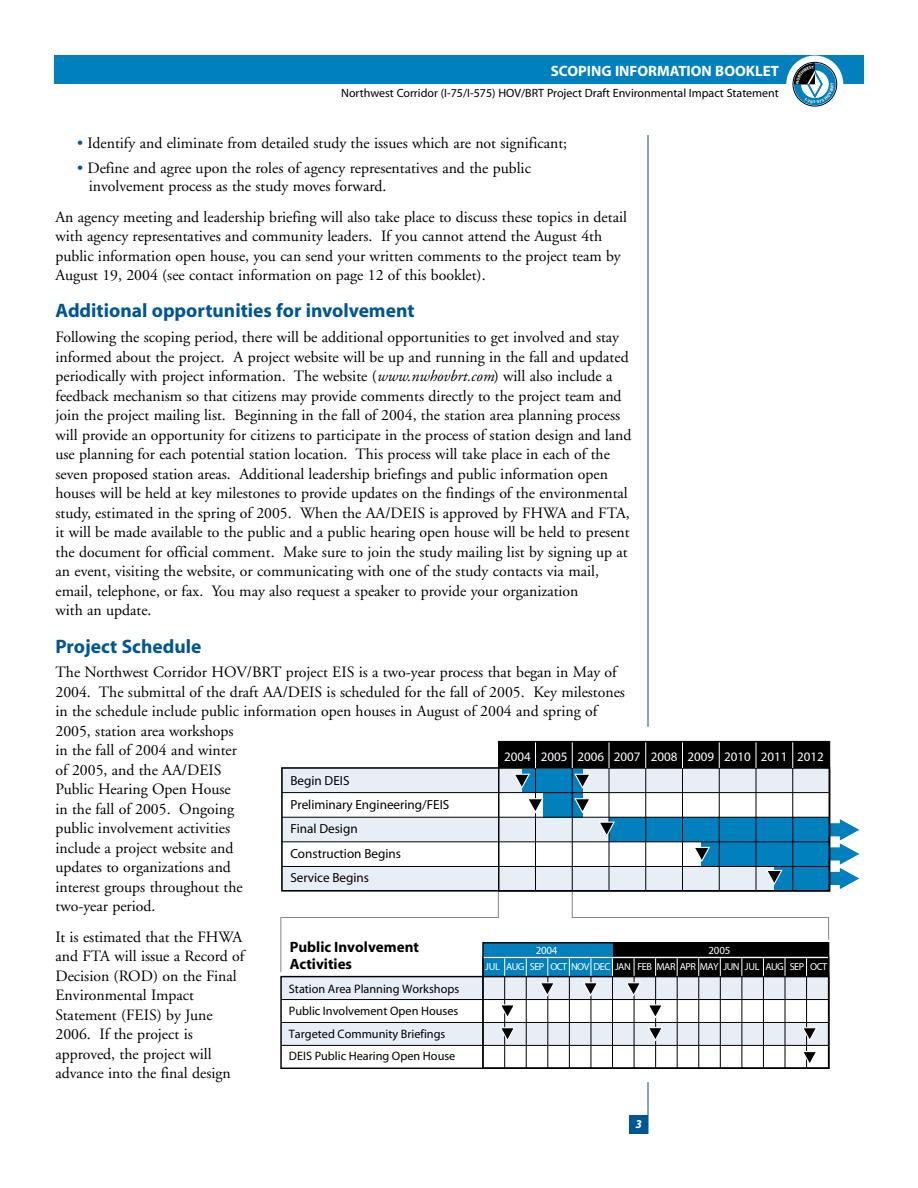
<style>
.page{position:relative;width:918px;height:1188px;background:#fff}
.page>*{position:absolute;margin:0;border:0;box-sizing:border-box;transform-origin:0 0}
.t1{font:700 19.5px "Myriad";color:#005692}
.t2{font:15.75px/19.5px "Adobe Garamond";color:#000}
.t3{font:700 15px/16.5px "Myriad";color:#000}
.t4{font:700 15px "Myriad";color:#fff}
.t5{font:13.2px/24.2px "Myriad";color:#000}
.t6{font:13.05px "Myriad";color:#fff}
.t7{font:12.3px/22.5px "Myriad";color:#000}
.t8{font:12px "Myriad";color:#000}
.t9{font:italic 700 12px "Myriad";color:#fff}
.t10{font:10.95px "Myriad";letter-spacing:-.02em;color:#fff}
.t11{font:10.2px "Myriad";letter-spacing:-.05em;color:#fff}
.s1{color:#005692}
.s2{font-style:italic}
</style>
<div class="page">
<hr style="left:648px;top:135px;width:1px;height:999px;background:#005692">
<div style="left:54px;top:55px;width:810px;height:29px;background:#0080bd"></div>
<div style="left:786px;top:56px;width:57px;height:56px;background:#fff;border-radius:50%"></div>
<svg style="left:794px;top:63px;width:42px;height:42px"></svg>
<div style="left:793px;top:62px;width:44px;height:44px;border:1px solid #000;border-radius:50%"></div>
<div style="left:630px;top:1116px;width:18px;height:18px;background:#005692"></div>
<div style="left:247px;top:727px;width:651px;height:354px;background:#fff"></div>
<svg style="left:280px;top:892px;width:549px;height:81px"></svg>
<div style="left:281px;top:977px;width:547px;height:23px;background:#e8eef6"></div>
<div style="left:483px;top:943px;width:345px;height:33px;background:#000"></div>
<div style="left:483px;top:943px;width:130px;height:33px;background:#0080bd"></div>
<div style="left:281px;top:1022px;width:547px;height:24px;background:#e8eef6"></div>
<svg style="left:504px;top:959px;width:1px;height:17px"></svg>
<hr style="left:504px;top:977px;width:1px;height:91px;background:#000">
<svg style="left:526px;top:959px;width:1px;height:17px"></svg>
<hr style="left:526px;top:977px;width:1px;height:91px;background:#000">
<hr style="left:547px;top:977px;width:1px;height:91px;background:#000">
<svg style="left:569px;top:959px;width:1px;height:17px"></svg>
<hr style="left:569px;top:977px;width:1px;height:91px;background:#000">
<hr style="left:591px;top:977px;width:1px;height:91px;background:#000">
<svg style="left:612px;top:959px;width:1px;height:17px"></svg>
<hr style="left:612px;top:977px;width:1px;height:91px;background:#000">
<hr style="left:634px;top:977px;width:1px;height:91px;background:#000">
<svg style="left:655px;top:959px;width:1px;height:17px"></svg>
<hr style="left:655px;top:977px;width:1px;height:91px;background:#000">
<svg style="left:677px;top:959px;width:1px;height:17px"></svg>
<hr style="left:677px;top:977px;width:1px;height:91px;background:#000">
<svg style="left:698px;top:959px;width:1px;height:17px"></svg>
<hr style="left:698px;top:977px;width:1px;height:91px;background:#000">
<svg style="left:720px;top:959px;width:1px;height:17px"></svg>
<hr style="left:720px;top:977px;width:1px;height:91px;background:#000">
<svg style="left:742px;top:959px;width:1px;height:17px"></svg>
<hr style="left:742px;top:977px;width:1px;height:91px;background:#000">
<svg style="left:763px;top:959px;width:1px;height:17px"></svg>
<hr style="left:763px;top:977px;width:1px;height:91px;background:#000">
<svg style="left:785px;top:959px;width:1px;height:17px"></svg>
<hr style="left:785px;top:977px;width:1px;height:91px;background:#000">
<svg style="left:806px;top:959px;width:1px;height:17px"></svg>
<hr style="left:806px;top:977px;width:1px;height:91px;background:#000">
<hr style="left:281px;top:999px;width:547px;height:1px;background:#000">
<hr style="left:281px;top:1022px;width:547px;height:1px;background:#000">
<hr style="left:281px;top:1045px;width:547px;height:1px;background:#000">
<hr style="left:483px;top:957px;width:346px;height:1px;background:#fff">
<div style="left:482px;top:942px;width:347px;height:127px;border:1px solid #000"></div>
<div style="left:280px;top:976px;width:549px;height:93px;border:1px solid #000"></div>
<svg style="left:501px;top:1004px;width:12px;height:15px"></svg>
<svg style="left:539px;top:958px;width:17px;height:39px"></svg>
<svg style="left:582px;top:958px;width:17px;height:39px"></svg>
<svg style="left:625px;top:958px;width:17px;height:39px"></svg>
<svg style="left:500px;top:1027px;width:15px;height:15px"></svg>
<svg style="left:649px;top:1004px;width:12px;height:15px"></svg>
<svg style="left:648px;top:1027px;width:15px;height:15px"></svg>
<svg style="left:802px;top:1027px;width:15px;height:15px"></svg>
<svg style="left:804px;top:1050px;width:12px;height:16px"></svg>
<div style="left:282px;top:768px;width:547px;height:25px;background:#e8eef6"></div>
<div style="left:499px;top:742px;width:330px;height:25px;background:#000"></div>
<div style="left:282px;top:817px;width:547px;height:25px;background:#e8eef6"></div>
<div style="left:282px;top:866px;width:547px;height:25px;background:#e8eef6"></div>
<div style="left:609px;top:817px;width:220px;height:25px;background:#0080bd"></div>
<div style="left:522px;top:769px;width:61px;height:23px;background:#0080bd"></div>
<div style="left:544px;top:792px;width:39px;height:26px;background:#0080bd"></div>
<div style="left:702px;top:842px;width:127px;height:25px;background:#0080bd"></div>
<div style="left:775px;top:866px;width:54px;height:25px;background:#0080bd"></div>
<svg style="left:815px;top:819px;width:44px;height:70px"></svg>
<div style="left:281px;top:767px;width:549px;height:125px;border:2px solid #000"></div>
<svg style="left:792px;top:743px;width:1px;height:25px"></svg>
<hr style="left:792px;top:768px;width:1px;height:123px;background:#000">
<svg style="left:756px;top:743px;width:1px;height:25px"></svg>
<hr style="left:756px;top:768px;width:1px;height:123px;background:#000">
<svg style="left:719px;top:743px;width:1px;height:25px"></svg>
<hr style="left:719px;top:768px;width:1px;height:123px;background:#000">
<svg style="left:682px;top:743px;width:1px;height:25px"></svg>
<hr style="left:682px;top:768px;width:1px;height:123px;background:#000">
<svg style="left:645px;top:743px;width:1px;height:25px"></svg>
<hr style="left:645px;top:768px;width:1px;height:123px;background:#000">
<svg style="left:609px;top:743px;width:1px;height:25px"></svg>
<hr style="left:609px;top:768px;width:1px;height:123px;background:#000">
<hr style="left:572px;top:768px;width:1px;height:123px;background:#000">
<hr style="left:535px;top:768px;width:1px;height:123px;background:#000">
<hr style="left:282px;top:792px;width:547px;height:1px;background:#000">
<hr style="left:282px;top:817px;width:547px;height:1px;background:#000">
<hr style="left:282px;top:841px;width:547px;height:1px;background:#000">
<hr style="left:282px;top:866px;width:547px;height:1px;background:#000">
<div style="left:498px;top:741px;width:332px;height:151px;border:1px solid #000"></div>
<svg style="left:512px;top:742px;width:24px;height:47px"></svg>
<svg style="left:572px;top:742px;width:20px;height:47px"></svg>
<svg style="left:574px;top:798px;width:15px;height:16px"></svg>
<svg style="left:599px;top:821px;width:16px;height:16px"></svg>
<svg style="left:766px;top:869px;width:17px;height:17px"></svg>
<svg style="left:695px;top:846px;width:15px;height:17px"></svg>
<svg style="left:529px;top:798px;width:15px;height:16px"></svg>
<svg style="left:794px;top:63px;width:40px;height:40px"></svg>
<p class="t4" style="left:551px;top:65px;width:230px">SCOPING INFORMATION BOOKLET</p>
<p class="t8" style="left:341px;top:88px;width:439px">Northwest Corridor (I-75/I-575) HOV/BRT Project Draft Environmental Impact Statement</p>
<p class="t2" style="left:77px;top:134px;width:492px"><span class="s1">•</span> Identify and eliminate from detailed study the issues which are not significant;</p>
<p class="t2" style="left:89px;top:161px;width:444px;line-height:18px;text-indent:-12px"><span class="s1">•</span> Define and agree upon the roles of agency representatives and the public involvement process as the study moves forward.</p>
<p class="t2" style="left:55px;top:208px;width:573px">An agency meeting and leadership briefing will also take place to discuss these topics in detail with agency representatives and community leaders. If you cannot attend the August 4th public information open house, you can send your written comments to the project team by August 19, 2004 (see contact information on page 12 of this booklet).</p>
<p class="t1" style="left:56px;top:304px;width:361px">Additional opportunities for involvement</p>
<p class="t2" style="left:55px;top:329px;width:578px">Following the scoping period, there will be additional opportunities to get involved and stay informed about the project. A project website will be up and running in the fall and updated periodically with project information. The website (<span class="s2">www.nwhovbrt.com</span>) will also include a feedback mechanism so that citizens may provide comments directly to the project team and join the project mailing list. Beginning in the fall of 2004, the station area planning process will provide an opportunity for citizens to participate in the process of station design and land use planning for each potential station location. This process will take place in each of the seven proposed station areas. Additional leadership briefings and public information open houses will be held at key milestones to provide updates on the findings of the environmental study, estimated in the spring of 2005. When the AA/DEIS is approved by FHWA and FTA, it will be made available to the public and a public hearing open house will be held to present the document for official comment. Make sure to join the study mailing list by signing up at an event, visiting the website, or communicating with one of the study contacts via mail, email, telephone, or fax. You may also request a speaker to provide your organization<br>with an update.</p>
<p class="t1" style="left:56px;top:639px;width:147px">Project Schedule</p>
<p class="t2" style="left:56px;top:664px;width:571px">The Northwest Corridor HOV/BRT project EIS is a two-year process that began in May of 2004. The submittal of the draft AA/DEIS is scheduled for the fall of 2005. Key milestones in the schedule include public information open houses in August of 2004 and spring of 2005, station area workshops<br>in the fall of 2004 and winter<br>of 2005, and the AA/DEIS<br>Public Hearing Open House<br>in the fall of 2005. Ongoing<br>public involvement activities<br>include a project website and<br>updates to organizations and<br>interest groups throughout the<br>two-year period.</p>
<p class="t2" style="left:56px;top:928px;width:190px">It is estimated that the FHWA and FTA will issue a Record of<br>Decision (ROD) on the Final<br>Environmental Impact<br>Statement (FEIS) by June<br>2006. If the project is approved, the project will advance into the final design</p>
<p class="t6" style="left:504px;top:752px;width:321px">2004 2005 2006 2007 2008 2009 2010 2011 2012</p>
<p class="t5" style="left:290px;top:770px;width:160px">Begin DEIS<br>Preliminary Engineering/FEIS<br>Final Design<br>Construction Begins<br>Service Begins</p>
<p class="t3" style="left:290px;top:940px;width:131px">Public Involvement<br>Activities</p>
<p class="t10" style="left:536px;top:946px;width:23px">2004</p>
<p class="t10" style="left:709px;top:946px;width:23px">2005</p>
<p class="t11" style="left:506px;top:963px;width:106px">AUG SEP OCT NOV DEC</p>
<p class="t11" style="left:745px;top:963px;width:84px">JUL AUG SEP OCT</p>
<p class="t11" style="left:615px;top:963px;width:126px">JAN FEB MAR APR MAY JUN</p>
<p class="t11" style="left:485px;top:963px;width:16px">JUL</p>
<p class="t7" style="left:289px;top:978px;width:172px">Station Area Planning Workshops<br>Public Involvement Open Houses<br>Targeted Community Briefings<br>DEIS Public Hearing Open House</p>
<p class="t9" style="left:635px;top:1120px;width:8px">3</p>
</div>
